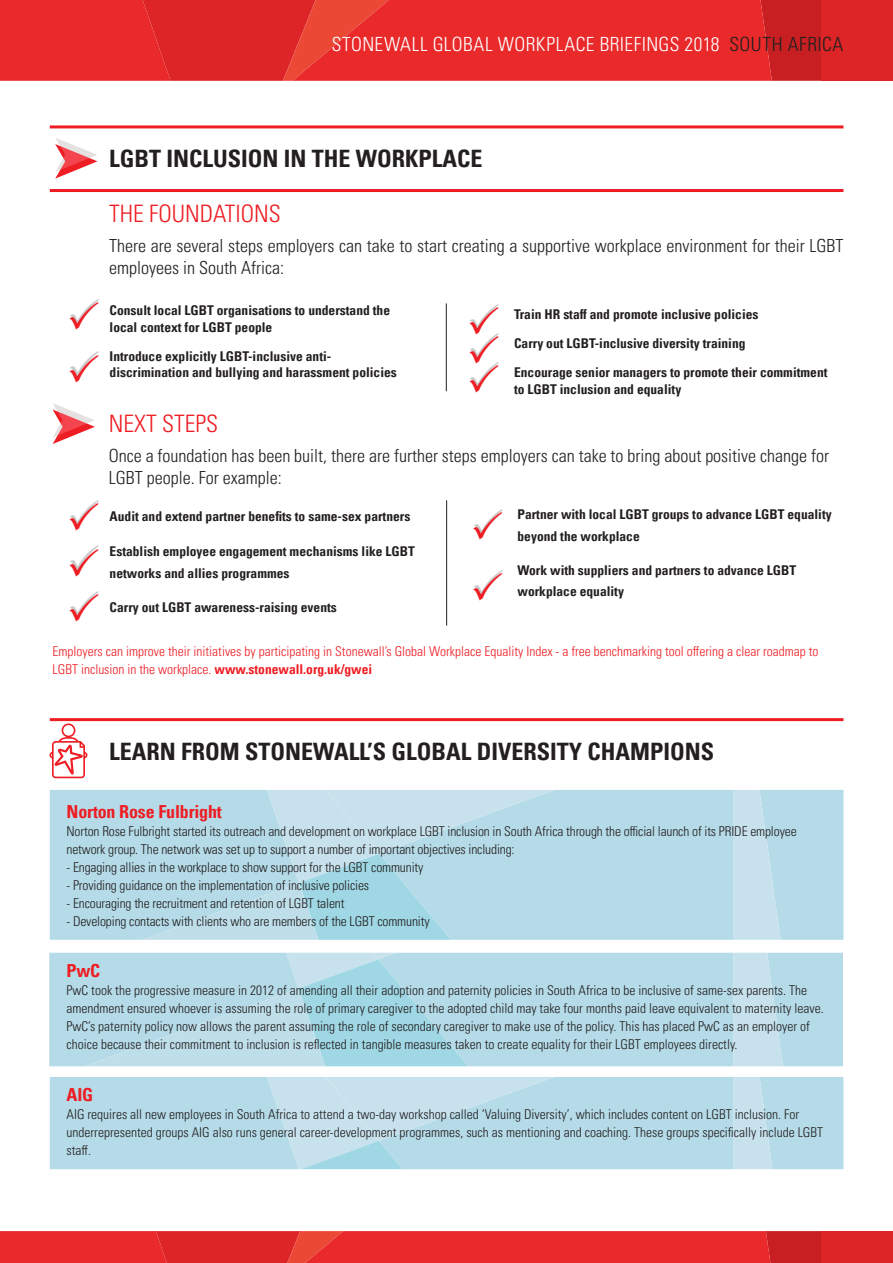
<style>
.page{position:relative;width:893px;height:1263px;background:#fff}
.page>*{position:absolute;margin:0;border:0;box-sizing:border-box;transform-origin:0 0}
.t1{font:700 condensed 24px "Univers LT Pro";color:#231f20}
.t2{font:300 condensed 24px "Univers LT Pro";color:#ee1d23}
.t3{font:300 condensed 19.5px "Univers LT Pro";letter-spacing:.02em;color:#fff}
.t4{font:300 condensed 18px/21.6px "Univers LT Pro";color:#231f20}
.t5{font:700 condensed 18px "Univers LT Pro";letter-spacing:-.01em;color:#ee1d23}
.t6{font:300 condensed 13.5px/18px "Univers LT Pro";color:#231f20}
.t7{font:700 condensed 13.5px/21.5px "Univers LT Pro";color:#231f20}
.t8{font:300 condensed 13.5px/18px "Univers LT Pro";color:#ee1d23}
.s1{color:#231f20}
.s2{font-weight:700}
</style>
<div class="page">
<hr style="left:446px;top:500px;width:1px;height:126px;background:#231f20">
<hr style="left:446px;top:303px;width:1px;height:88px;background:#231f20">
<hr style="left:50px;top:189px;width:793px;height:3px;background:#ee1d23">
<hr style="left:50px;top:125px;width:793px;height:3px;background:#ee1d23">
<svg style="left:55px;top:138px;width:42px;height:41px"></svg>
<hr style="left:50px;top:718px;width:793px;height:3px;background:#ee1d23">
<svg style="left:53px;top:403px;width:42px;height:41px"></svg>
<div style="left:554px;top:790px;width:180px;height:150px;background:#b5dbe8"></div>
<svg style="left:50px;top:790px;width:504px;height:150px;background:#b6dce8"></svg>
<svg style="left:734px;top:790px;width:109px;height:150px;background:#bbdde9"></svg>
<svg style="left:49px;top:953px;width:794px;height:113px;background:#b4dbe8"></svg>
<svg style="left:50px;top:1077px;width:793px;height:92px;background:#b8dce9"></svg>
<svg style="left:0;top:1231px;width:821px;height:32px;background:#e5292a"></svg>
<div style="left:821px;top:1231px;width:72px;height:32px;background:#dd2427"></div>
<svg style="left:0;top:0;width:821px;height:81px;background:#e4292a"></svg>
<div style="left:821px;top:0;width:72px;height:81px;background:#dd2427"></div>
<svg style="left:49px;top:723px;width:38px;height:55px"></svg>
<h2 class="t3" style="left:332px;top:31px;width:513px">STONEWALL GLOBAL WORKPLACE BRIEFINGS 2018 <span class="s1">SOUTH AFRICA</span></h2>
<h1 class="t1" style="left:109px;top:144px;width:375px">LGBT INCLUSION IN THE WORKPLACE</h1>
<h1 class="t2" style="left:109px;top:197px;width:173px">THE FOUNDATIONS</h1>
<h3 class="t4" style="left:109px;top:234px;width:736px">There are several steps employers can take to start creating a supportive workplace environment for their LGBT employees in South Africa:</h3>
<p class="t7" style="left:110px;top:302px;width:282px;line-height:16.5px">Consult local LGBT organisations to understand the local context for LGBT people</p>
<p class="t7" style="left:110px;top:348px;width:289px;line-height:16.5px">Introduce explicitly LGBT-inclusive anti&shy;discrimination and bullying and harassment policies</p>
<p class="t7" style="left:514px;top:299px;width:315px;line-height:29.2px">Train HR staff and promote inclusive policies<br>Carry out LGBT-inclusive diversity training<br>Encourage senior managers to promote their commitment</p>
<p class="t7" style="left:514px;top:378px;width:169px">to LGBT inclusion and equality</p>
<h1 class="t2" style="left:109px;top:407px;width:111px">NEXT STEPS</h1>
<h3 class="t4" style="left:109px;top:444px;width:722px">Once a foundation has been built, there are further steps employers can take to bring about positive change for<br>LGBT people. For example:</h3>
<p class="t7" style="left:110px;top:505px;width:302px">Audit and extend partner benefits to same-sex partners</p>
<p class="t7" style="left:110px;top:539px;width:307px;line-height:22px">Establish employee engagement mechanisms like LGBT networks and allies programmes</p>
<p class="t7" style="left:110px;top:597px;width:229px">Carry out LGBT awareness-raising events</p>
<p class="t7" style="left:517px;top:504px;width:316px">Partner with local LGBT groups to advance LGBT equality beyond the workplace</p>
<p class="t7" style="left:517px;top:559px;width:280px">Work with suppliers and partners to advance LGBT workplace equality</p>
<p class="t8" style="left:53px;top:641px;width:767px">Employers can improve their initiatives by participating in Stonewall’s Global Workplace Equality Index - a free benchmarking tool offering a clear roadmap to<br>LGBT inclusion in the workplace. <span class="s2">www.stonewall.org.uk/gwei</span></p>
<h1 class="t1" style="left:109px;top:737px;width:607px">LEARN FROM STONEWALL’S GLOBAL DIVERSITY CHAMPIONS</h1>
<h3 class="t5" style="left:67px;top:800px;width:157px">Norton Rose Fulbright</h3>
<p class="t6" style="left:67px;top:821px;width:732px">Norton Rose Fulbright started its outreach and development on workplace LGBT inclusion in South Africa through the official launch of its PRIDE employee network group. The network was set up to support a number of important objectives including:</p>
<p class="t6" style="left:67px;top:857px;width:358px">- Engaging allies in the workplace to show support for the LGBT community</p>
<p class="t6" style="left:67px;top:875px;width:304px">- Providing guidance on the implementation of inclusive policies</p>
<p class="t6" style="left:67px;top:893px;width:279px">- Encouraging the recruitment and retention of LGBT talent</p>
<p class="t6" style="left:67px;top:911px;width:365px">- Developing contacts with clients who are members of the LGBT community</p>
<h3 class="t5" style="left:67px;top:960px;width:35px">PwC</h3>
<p class="t6" style="left:67px;top:981px;width:759px">PwC took the progressive measure in 2012 of amending all their adoption and paternity policies in South Africa to be inclusive of same-sex parents. The amendment ensured whoever is assuming the role of primary caregiver to the adopted child may take four months paid leave equivalent to maternity leave.<br>PwC’s paternity policy now allows the parent assuming the role of secondary caregiver to make use of the policy. This has placed PwC as an employer of choice because their commitment to inclusion is reflected in tangible measures taken to create equality for their LGBT employees directly.</p>
<h3 class="t5" style="left:67px;top:1083px;width:28px">AIG</h3>
<p class="t6" style="left:67px;top:1104px;width:758px">AIG requires all new employees in South Africa to attend a two-day workshop called ‘Valuing Diversity’, which includes content on LGBT inclusion. For underrepresented groups AIG also runs general career-development programmes, such as mentioning and coaching. These groups specifically include LGBT staff.</p>
</div>
